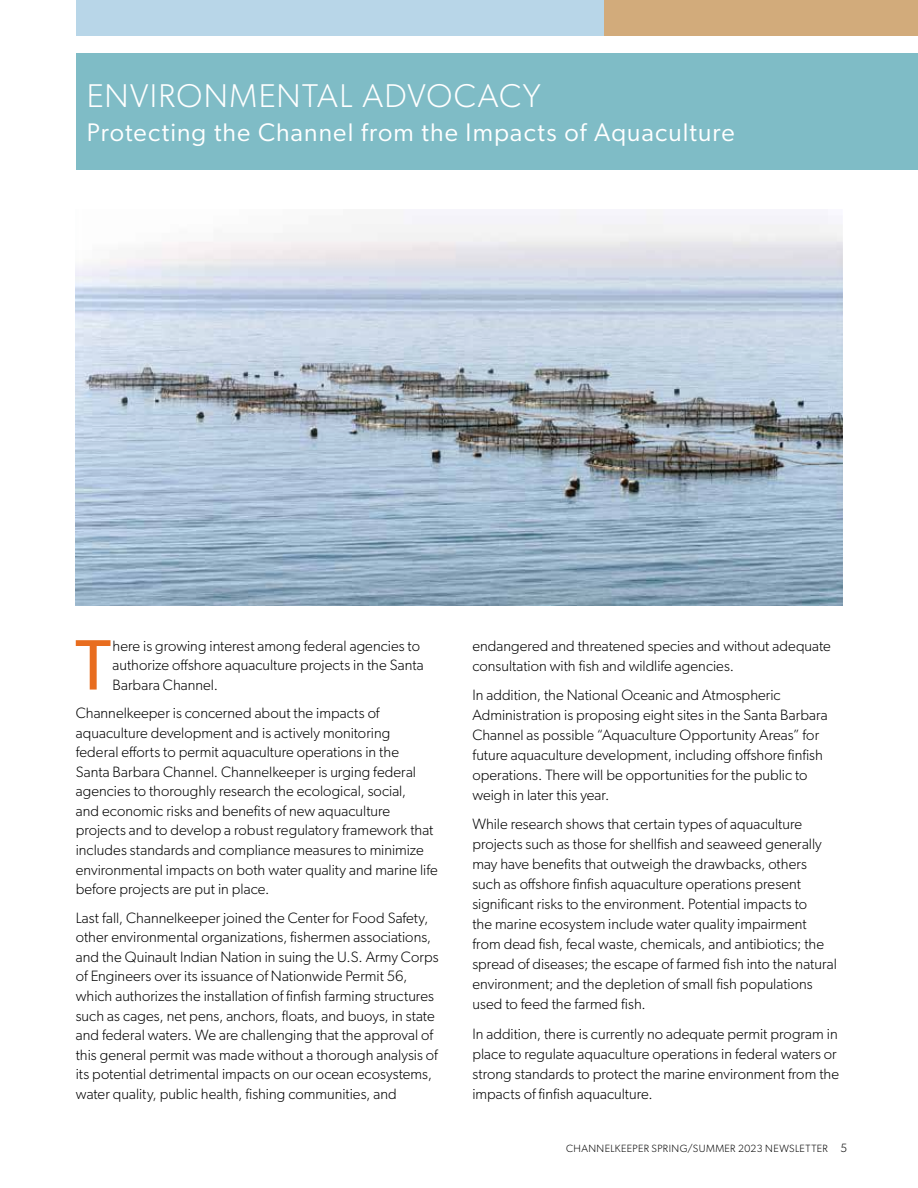
<style>
.page{position:relative;width:918px;height:1188px;background:#fff}
.page>*{position:absolute;margin:0;border:0;box-sizing:border-box;transform-origin:0 0}
.t1{font:71.55px "Gibson";color:#e86d1f}
.t2{font:300 33px "Gibson";letter-spacing:.045em;color:#fff}
.t3{font:25.5px "Gibson";letter-spacing:.045em;color:#fff}
.t4{font:300 15px/19.5px "Gibson";letter-spacing:.005em;color:#000}
.t5{font:300 10.5px "Gibson";letter-spacing:.04em;color:#000}
.s1{font-size:12px}
</style>
<div class="page">
<div style="left:604px;top:0;width:314px;height:35px;background:#d2ab7b"></div>
<div style="left:76px;top:0;width:528px;height:35px;background:#b8d6e8"></div>
<div style="left:77px;top:53px;width:841px;height:117px;background:#7fbcc6"></div>
<img style="left:76px;top:215px;width:766px;height:391px">
<h2 class="t2" style="left:87px;top:76px;width:456px">ENVIRONMENTAL ADVOCACY</h2>
<h3 class="t3" style="left:87px;top:117px;width:649px">Protecting the Channel from the Impacts of Aquaculture</h3>
<h1 class="t1" style="left:75px;top:622px;width:37px">T</h1>
<p class="t4" style="left:113px;top:635px;width:313px">here is growing interest among federal agencies to authorize offshore aquaculture projects in the Santa<br>Barbara Channel.</p>
<p class="t4" style="left:76px;top:703px;width:364px">Channelkeeper is concerned about the impacts of aquaculture development and is actively monitoring<br>federal efforts to permit aquaculture operations in the<br>Santa Barbara Channel. Channelkeeper is urging federal agencies to thoroughly research the ecological, social,<br>and economic risks and benefits of new aquaculture projects and to develop a robust regulatory framework that includes standards and compliance measures to minimize environmental impacts on both water quality and marine life before projects are put in place.</p>
<p class="t4" style="left:76px;top:908px;width:364px">Last fall, Channelkeeper joined the Center for Food Safety, other environmental organizations, fishermen associations, and the Quinault Indian Nation in suing the U.S. Army Corps of Engineers over its issuance of Nationwide Permit 56, which authorizes the installation of finfish farming structures such as cages, net pens, anchors, floats, and buoys, in state and federal waters. We are challenging that the approval of this general permit was made without a thorough analysis of its potential detrimental impacts on our ocean ecosystems, water quality, public health, fishing communities, and</p>
<p class="t4" style="left:472px;top:635px;width:360px;line-height:20.1px">endangered and threatened species and without adequate consultation with fish and wildlife agencies.</p>
<p class="t4" style="left:472px;top:684px;width:357px;line-height:20.1px">In addition, the National Oceanic and Atmospheric Administration is proposing eight sites in the Santa Barbara Channel as possible “Aquaculture Opportunity Areas” for future aquaculture development, including offshore finfish operations. There will be opportunities for the public to weigh in later this year.</p>
<p class="t4" style="left:472px;top:814px;width:366px;line-height:20.1px">While research shows that certain types of aquaculture projects such as those for shellfish and seaweed generally may have benefits that outweigh the drawbacks, others such as offshore finfish aquaculture operations present significant risks to the environment. Potential impacts to<br>the marine ecosystem include water quality impairment from dead fish, fecal waste, chemicals, and antibiotics; the spread of diseases; the escape of farmed fish into the natural environment; and the depletion of small fish populations used to feed the farmed fish.</p>
<p class="t4" style="left:472px;top:1023px;width:368px;line-height:20.1px">In addition, there is currently no adequate permit program in place to regulate aquaculture operations in federal waters or strong standards to protect the marine environment from the impacts of finfish aquaculture.</p>
<p class="t5" style="left:566px;top:1142px;width:283px">CHANNELKEEPER SPRING/SUMMER 2023 NEWSLETTER <span class="s1">5</span></p>
</div>
